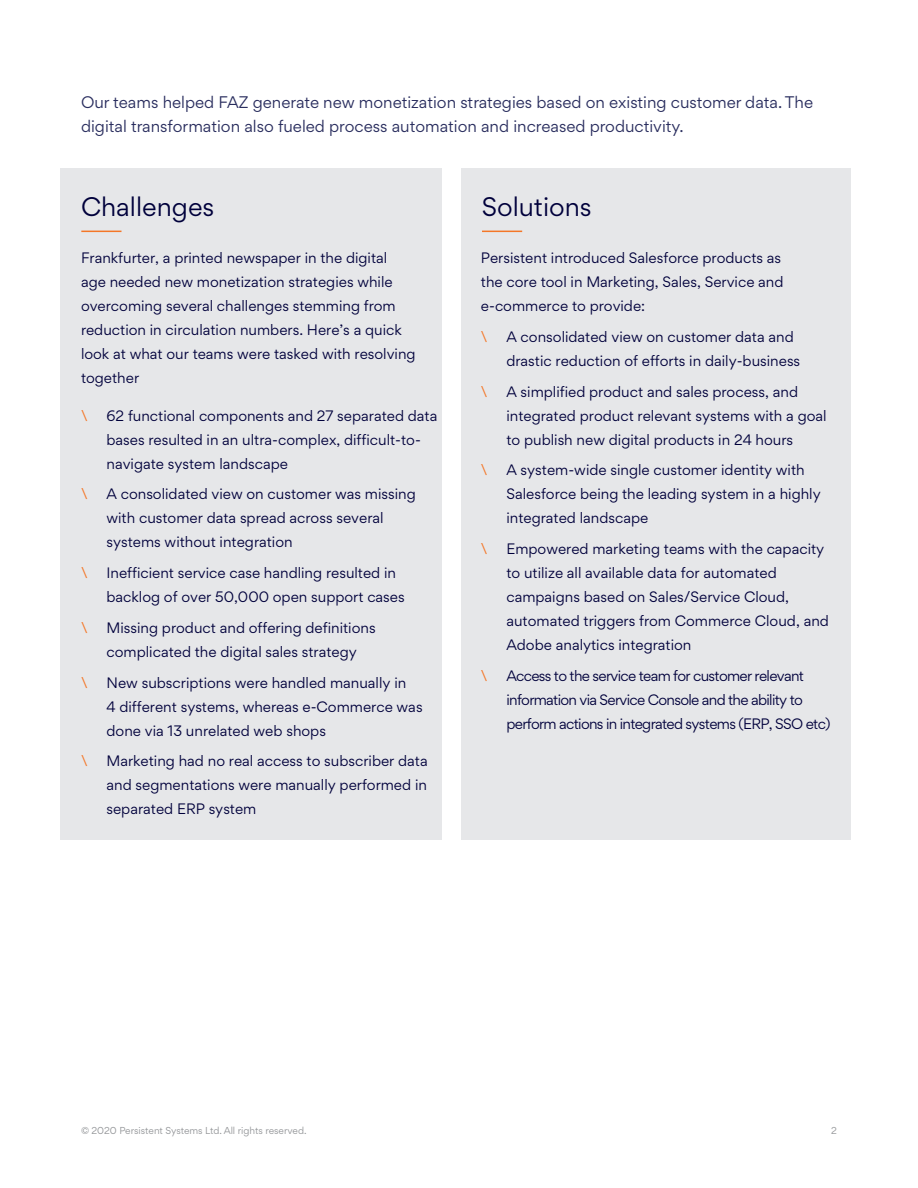
<style>
.page{position:relative;width:918px;height:1188px;background:#fff}
.page>*{position:absolute;margin:0;border:0;box-sizing:border-box;transform-origin:0 0}
.t1{font:24px "Gordita";color:#00003b}
.Body{font:15px/24px "Gordita";color:#292d5e}
.Body_Copy{font:13.5px/24px "Gordita";color:#00003b}
.Body_Copy-2{font:13.5px/24px "Gordita";letter-spacing:-.05em;color:#00003b}
.Body_Copy-3{font:13.5px "Gordita";color:#f47728}
.t2{font:9px "Gordita";color:#939598}
</style>
<div class="page">
<div style="left:61px;top:168px;width:381px;height:672px;background:#e6e7e9"></div>
<div style="left:461px;top:168px;width:389px;height:672px;background:#e6e7e9"></div>
<hr style="left:82px;top:231px;width:39px;height:1px;background:#f47728">
<hr style="left:483px;top:231px;width:38px;height:1px;background:#f47728">
<p class="Body" style="left:81px;top:90px;width:734px">Our teams helped FAZ generate new monetization strategies based on existing customer data. The digital transformation also fueled process automation and increased productivity.</p>
<h2 class="t1" style="left:81px;top:189px;width:135px">Challenges</h2>
<h2 class="t1" style="left:482px;top:189px;width:112px">Solutions</h2>
<p class="Body_Copy" style="left:81px;top:246px;width:336px">Frankfurter, a printed newspaper in the digital<br>age needed new monetization strategies while overcoming several challenges stemming from reduction in circulation numbers. Here’s a quick look at what our teams were tasked with resolving together</p>
<p class="Body_Copy-3" style="left:81px;top:405px;width:8px">\</p>
<p class="Body_Copy" style="left:106px;top:403px;width:332px">62 functional components and 27 separated data bases resulted in an ultra-complex, difficult-to&shy;navigate system landscape</p>
<p class="Body_Copy-3" style="left:81px;top:484px;width:8px">\</p>
<p class="Body_Copy" style="left:106px;top:482px;width:311px">A consolidated view on customer was missing with customer data spread across several systems without integration</p>
<p class="Body_Copy-3" style="left:81px;top:563px;width:8px">\</p>
<p class="Body_Copy" style="left:106px;top:561px;width:300px">Inefficient service case handling resulted in backlog of over 50,000 open support cases</p>
<p class="Body_Copy-3" style="left:81px;top:618px;width:8px">\</p>
<p class="Body_Copy" style="left:106px;top:615px;width:271px">Missing product and offering definitions complicated the digital sales strategy</p>
<p class="Body_Copy-3" style="left:81px;top:672px;width:8px">\</p>
<p class="Body_Copy" style="left:106px;top:670px;width:318px">New subscriptions were handled manually in<br>4 different systems, whereas e-Commerce was done via 13 unrelated web shops</p>
<p class="Body_Copy-3" style="left:81px;top:751px;width:8px">\</p>
<p class="Body_Copy" style="left:106px;top:749px;width:323px;text-align:justify">Marketing had no real access to subscriber data and segmentations were manually performed in separated ERP system</p>
<p class="Body_Copy" style="left:481px;top:246px;width:304px">Persistent introduced Salesforce products as the core tool in Marketing, Sales, Service and e-commerce to provide:</p>
<p class="Body_Copy-3" style="left:481px;top:327px;width:8px">\</p>
<p class="Body_Copy" style="left:506px;top:324px;width:295px">A consolidated view on customer data and drastic reduction of efforts in daily-business</p>
<p class="Body_Copy-3" style="left:481px;top:381px;width:8px">\</p>
<p class="Body_Copy" style="left:506px;top:379px;width:322px">A simplified product and sales process, and integrated product relevant systems with a goal to publish new digital products in 24 hours</p>
<p class="Body_Copy-3" style="left:481px;top:460px;width:8px">\</p>
<p class="Body_Copy" style="left:506px;top:458px;width:316px">A system-wide single customer identity with<br>Salesforce being the leading system in a highly integrated landscape</p>
<p class="Body_Copy-3" style="left:481px;top:539px;width:8px">\</p>
<p class="Body_Copy" style="left:506px;top:537px;width:324px">Empowered marketing teams with the capacity to utilize all available data for automated campaigns based on Sales/Service Cloud, automated triggers from Commerce Cloud, and Adobe analytics integration</p>
<p class="Body_Copy-3" style="left:481px;top:666px;width:8px">\</p>
<p class="Body_Copy-2" style="left:506px;top:663px;width:326px">Access to the service team for customer relevant information via Service Console and the ability to perform actions in integrated systems (ERP, SSO etc)</p>
<p class="t2" style="left:81px;top:1124px;width:227px">© 2020 Persistent Systems Ltd. All rights reserved.</p>
<p class="t2" style="left:831px;top:1124px;width:7px">2</p>
</div>
